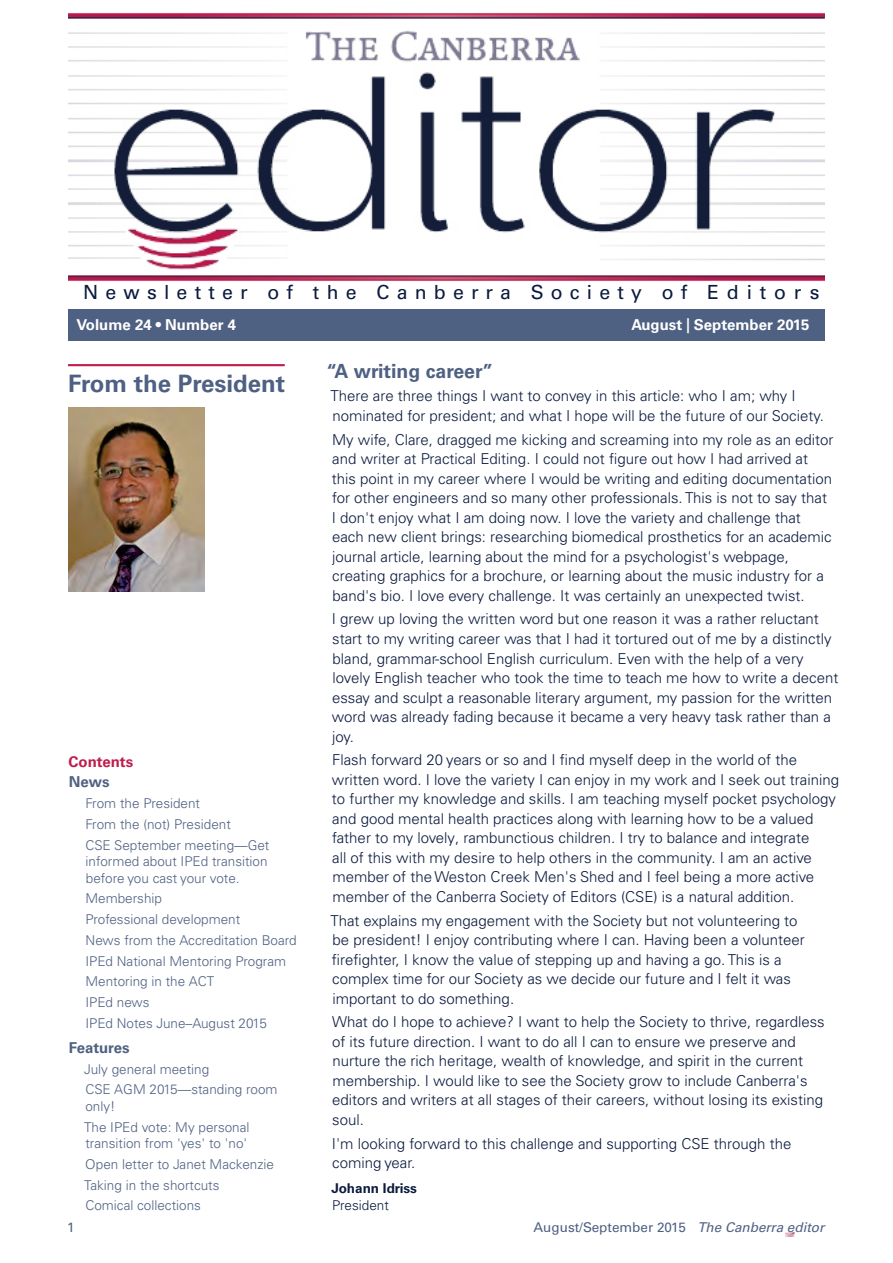
<style>
.page{position:relative;width:893px;height:1263px;background:#fff}
.page>*{position:absolute;margin:0;border:0;box-sizing:border-box;transform-origin:0 0}
.side_head_main_artic{font:700 24px "Univers LT Pro 65";color:#4f6182}
.t1{font:19.5px "Univers LT Pro 55 Roman";letter-spacing:.37em;color:#0b1a3e}
.main_article_head_1{font:700 19.5px "Univers LT Pro 65";color:#4f6182}
.body_text{font:300 15px/19.5px "Univers LT Pro 45";color:#0b1a3e}
.t2{font:700 15px "Univers LT Pro 65";color:#fff}
.t3{font:700 15px "Univers LT Pro 65";color:#4f6182}
.TOC_head{font:700 15px "Univers LT Pro 65";color:#be1e4e}
.t4{font:300 13.5px/16.5px "Univers LT Pro 45";color:#4f6182}
.t5{font:13.5px "Univers LT Pro 55 Roman";color:#4f6182}
.author_name{font:700 13.5px "Univers LT Pro 65";color:#0b1a3e}
.author_byline{font:300 13.5px "Univers LT Pro 45";color:#0b1a3e}
.s1{font-family:"Helvetica Neue LT Std"}
.s2{font-family:"Univers LT Pro 55";font-style:italic}
</style>
<div class="page">
<svg style="left:785px;top:1232px;width:10px;height:5px"></svg>
<div style="left:68px;top:309px;width:757px;height:31px;background:#4f6182"></div>
<img style="left:68px;top:13px;width:757px;height:268px">
<hr style="left:68px;top:364px;width:217px;height:2px;background:#be1e4e">
<img style="left:68px;top:408px;width:137px;height:183px">
<p class="t1" style="left:83px;top:280px;width:738px">Newsletter of the Canberra Society of Editors</p>
<p class="t2" style="left:76px;top:316px;width:161px">Volume 24 • Number 4</p>
<p class="t2" style="left:631px;top:316px;width:180px">August <span class="s1">|</span> September 2015</p>
<p class="side_head_main_artic" style="left:68px;top:369px;width:218px">From the President</p>
<p class="TOC_head" style="left:68px;top:752px;width:66px">Contents</p>
<p class="t3" style="left:69px;top:773px;width:42px">News</p>
<p class="t4" style="left:86px;top:795px;width:116px">From the President</p>
<p class="t4" style="left:86px;top:816px;width:147px">From the (not) President</p>
<p class="t4" style="left:85px;top:836px;width:186px">CSE September meeting—Get informed about IPEd transition before you cast your vote.</p>
<p class="t4" style="left:86px;top:890px;width:78px">Membership</p>
<p class="t4" style="left:85px;top:911px;width:156px">Professional development</p>
<p class="t4" style="left:86px;top:932px;width:213px">News from the Accreditation Board</p>
<p class="t4" style="left:85px;top:952px;width:202px">IPEd National Mentoring Program</p>
<p class="t4" style="left:86px;top:973px;width:130px">Mentoring in the ACT</p>
<p class="t4" style="left:85px;top:994px;width:66px">IPEd news</p>
<p class="t4" style="left:85px;top:1015px;width:183px">IPEd Notes June–August 2015</p>
<p class="t3" style="left:69px;top:1039px;width:62px">Features</p>
<p class="t4" style="left:84px;top:1061px;width:127px">July general meeting</p>
<p class="t4" style="left:85px;top:1081px;width:194px">CSE AGM 2015—standing room only!</p>
<p class="t4" style="left:84px;top:1119px;width:167px">The IPEd vote: My personal transition from 'yes' to 'no'</p>
<p class="t4" style="left:85px;top:1156px;width:190px">Open letter to Janet Mackenzie</p>
<p class="t4" style="left:84px;top:1177px;width:137px">Taking in the shortcuts</p>
<p class="t4" style="left:85px;top:1197px;width:117px">Comical collections</p>
<p class="main_article_head_1" style="left:326px;top:359px;width:168px">“A writing career”</p>
<p class="body_text" style="left:331px;top:386px;width:495px">There are three things I want to convey in this article: who I am; why I nominated for president; and what I hope will be the future of our Society.</p>
<p class="body_text" style="left:332px;top:430px;width:503px">My wife, Clare, dragged me kicking and screaming into my role as an editor and writer at Practical Editing. I could not figure out how I had arrived at this point in my career where I would be writing and editing documentation for other engineers and so many other professionals. This is not to say that I don't enjoy what I am doing now. I love the variety and challenge that each new client brings: researching biomedical prosthetics for an academic journal article, learning about the mind for a psychologist's webpage, creating graphics for a brochure, or learning about the music industry for a band's bio. I love every challenge. It was certainly an unexpected twist.</p>
<p class="body_text" style="left:332px;top:609px;width:508px">I grew up loving the written word but one reason it was a rather reluctant start to my writing career was that I had it tortured out of me by a distinctly bland, grammar-school English curriculum. Even with the help of a very lovely English teacher who took the time to teach me how to write a decent essay and sculpt a reasonable literary argument, my passion for the written word was already fading because it became a very heavy task rather than a joy.</p>
<p class="body_text" style="left:332px;top:750px;width:509px">Flash forward 20 years or so and I find myself deep in the world of the written word. I love the variety I can enjoy in my work and I seek out training to further my knowledge and skills. I am teaching myself pocket psychology and good mental health practices along with learning how to be a valued father to my lovely, rambunctious children. I try to balance and integrate<br>all of this with my desire to help others in the community. I am an active member of the Weston Creek Men's Shed and I feel being a more active member of the Canberra Society of Editors (CSE) is a natural addition.</p>
<p class="body_text" style="left:331px;top:910px;width:476px">That explains my engagement with the Society but not volunteering to be president! I enjoy contributing where I can. Having been a volunteer firefighter, I know the value of stepping up and having a go. This is a complex time for our Society as we decide our future and I felt it was important to do something.</p>
<p class="body_text" style="left:332px;top:1012px;width:494px">What do I hope to achieve? I want to help the Society to thrive, regardless of its future direction. I want to do all I can to ensure we preserve and nurture the rich heritage, wealth of knowledge, and spirit in the current membership. I would like to see the Society grow to include Canberra's editors and writers at all stages of their careers, without losing its existing soul.</p>
<p class="body_text" style="left:332px;top:1133px;width:461px">I'm looking forward to this challenge and supporting CSE through the coming year.</p>
<p class="author_name" style="left:331px;top:1180px;width:87px">Johann Idriss</p>
<p class="author_byline" style="left:332px;top:1196px;width:58px">President</p>
<p class="t5" style="left:67px;top:1219px;width:9px">1</p>
<p class="t5" style="left:533px;top:1219px;width:292px">August/September 2015 <span class="s2">The Canberra editor</span></p>
</div>
